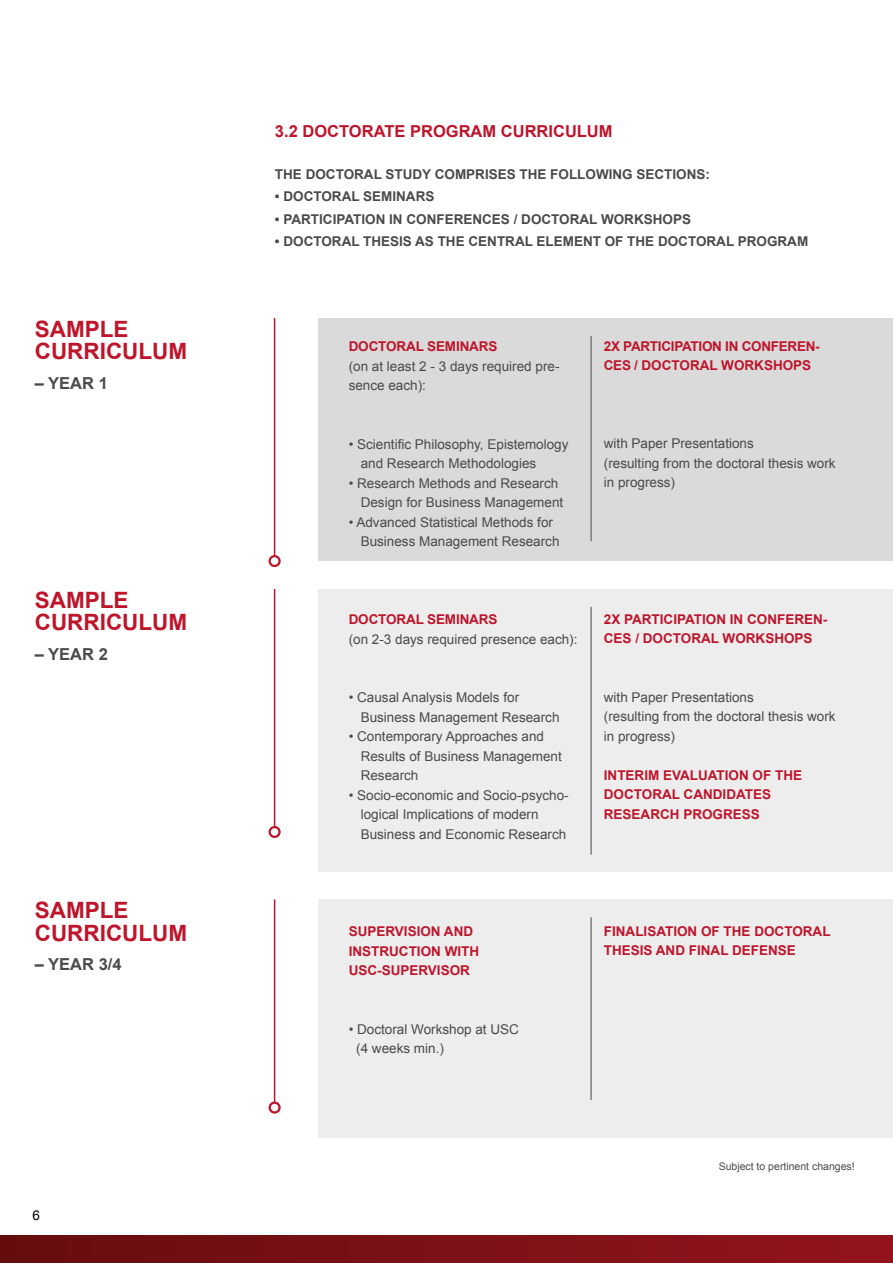
<style>
.page{position:relative;width:893px;height:1263px;background:#fff}
.page>*{position:absolute;margin:0;border:0;box-sizing:border-box;transform-origin:0 0}
.t1{font:700 22.5px/22.5px "Arial";color:#be152b}
.t2{font:700 16.5px "Arial";color:#be152b}
.t3{font:700 16.5px "Arial";color:#4a4a49}
.t4{font:13.5px/19.5px "Arial";color:#4a4a49}
.t5{font:700 13.5px/19.5px "Arial";color:#be152b}
.t6{font:700 13.5px "Arial";color:#4a4a49}
.t7{font:700 13.5px/19.5px "Arial";letter-spacing:-.02em;color:#be152b}
.t8{font:13.5px "Arial";color:#000}
.t9{font:10.5px "Arial";color:#4a4a49}
</style>
<div class="page">
<div style="left:319px;top:318px;width:574px;height:243px;background:#dadada"></div>
<div style="left:319px;top:589px;width:574px;height:283px;background:#ededed"></div>
<div style="left:319px;top:899px;width:574px;height:239px;background:#ededed"></div>
<hr style="left:274px;top:318px;width:1px;height:238px;background:#be152b">
<hr style="left:274px;top:589px;width:1px;height:238px;background:#be152b">
<hr style="left:274px;top:899px;width:1px;height:203px;background:#be152b">
<div style="left:269px;top:555px;width:12px;height:12px;border:2px solid #be152b;border-radius:50%"></div>
<div style="left:269px;top:826px;width:12px;height:12px;border:2px solid #be152b;border-radius:50%"></div>
<div style="left:269px;top:1101px;width:12px;height:12px;border:2px solid #be152b;border-radius:50%"></div>
<div style="left:0;top:1235px;width:893px;height:28px;background:linear-gradient(to right,#650d0e,#93141f)"></div>
<hr style="left:591px;top:336px;width:1px;height:205px;background:#4a4a49">
<hr style="left:591px;top:607px;width:1px;height:248px;background:#4a4a49">
<hr style="left:591px;top:917px;width:1px;height:183px;background:#4a4a49">
<h1 class="t1" style="left:35px;top:320px;width:154px">SAMPLE<br>CURRICULUM</h1>
<p class="t3" style="left:35px;top:377px;width:75px">– YEAR 1</p>
<h1 class="t1" style="left:35px;top:590px;width:154px">SAMPLE<br>CURRICULUM</h1>
<p class="t3" style="left:35px;top:648px;width:75px">– YEAR 2</p>
<h1 class="t1" style="left:35px;top:901px;width:154px">SAMPLE<br>CURRICULUM</h1>
<p class="t3" style="left:35px;top:958px;width:88px">– YEAR 3/4</p>
<p class="t8" style="left:33px;top:1210px;width:9px">6</p>
<p class="t2" style="left:275px;top:124px;width:339px">3.2 DOCTORATE PROGRAM CURRICULUM</p>
<p class="t6" style="left:275px;top:169px;width:437px">THE DOCTORAL STUDY COMPRISES THE FOLLOWING SECTIONS:</p>
<p class="t6" style="left:275px;top:191px;width:161px">• DOCTORAL SEMINARS</p>
<p class="t6" style="left:275px;top:214px;width:417px">• PARTICIPATION IN CONFERENCES / DOCTORAL WORKSHOPS</p>
<p class="t6" style="left:275px;top:236px;width:535px">• DOCTORAL THESIS AS THE CENTRAL ELEMENT OF THE DOCTORAL PROGRAM</p>
<p class="t5" style="left:349px;top:338px;width:150px">DOCTORAL SEMINARS</p>
<p class="t4" style="left:349px;top:357px;width:212px">(on at least 2 - 3 days required pre&shy;sence each):</p>
<p class="t4" style="left:361px;top:434px;width:209px;text-indent:-12px">• Scientific Philosophy, Epistemology and Research Methodologies</p>
<p class="t4" style="left:361px;top:474px;width:204px;text-indent:-12px">• Research Methods and Research<br>Design for Business Management</p>
<p class="t4" style="left:361px;top:513px;width:200px;text-indent:-12px">• Advanced Statistical Methods for<br>Business Management Research</p>
<p class="t5" style="left:349px;top:611px;width:150px">DOCTORAL SEMINARS</p>
<p class="t4" style="left:349px;top:630px;width:230px">(on 2-3 days required presence each):</p>
<p class="t4" style="left:361px;top:689px;width:200px;text-indent:-12px">• Causal Analysis Models for<br>Business Management Research</p>
<p class="t4" style="left:361px;top:728px;width:203px;text-indent:-12px">• Contemporary Approaches and<br>Results of Business Management<br>Research</p>
<p class="t4" style="left:361px;top:786px;width:210px;text-indent:-12px">• Socio-economic and Socio-psycho&shy;logical Implications of modern<br>Business and Economic Research</p>
<p class="t7" style="left:604px;top:338px;width:217px">2X PARTICIPATION IN CONFEREN-<br>CES / DOCTORAL WORKSHOPS</p>
<p class="t4" style="left:604px;top:435px;width:233px">with Paper Presentations<br>(resulting from the doctoral thesis work in progress)</p>
<p class="t5" style="left:604px;top:611px;width:225px">2X PARTICIPATION IN CONFEREN-<br>CES / DOCTORAL WORKSHOPS</p>
<p class="t4" style="left:604px;top:689px;width:233px">with Paper Presentations<br>(resulting from the doctoral thesis work in progress)</p>
<p class="t5" style="left:604px;top:767px;width:200px">INTERIM EVALUATION OF THE<br>DOCTORAL CANDIDATES<br>RESEARCH PROGRESS</p>
<p class="t5" style="left:349px;top:923px;width:132px">SUPERVISION AND<br>INSTRUCTION WITH<br>USC-SUPERVISOR</p>
<p class="t4" style="left:356px;top:1020px;width:164px;text-indent:-8px">• Doctoral Workshop at USC (4 weeks min.)</p>
<p class="t5" style="left:604px;top:923px;width:228px">FINALISATION OF THE DOCTORAL<br>THESIS AND FINAL DEFENSE</p>
<p class="t9" style="left:719px;top:1162px;width:137px">Subject to pertinent changes!</p>
</div>
